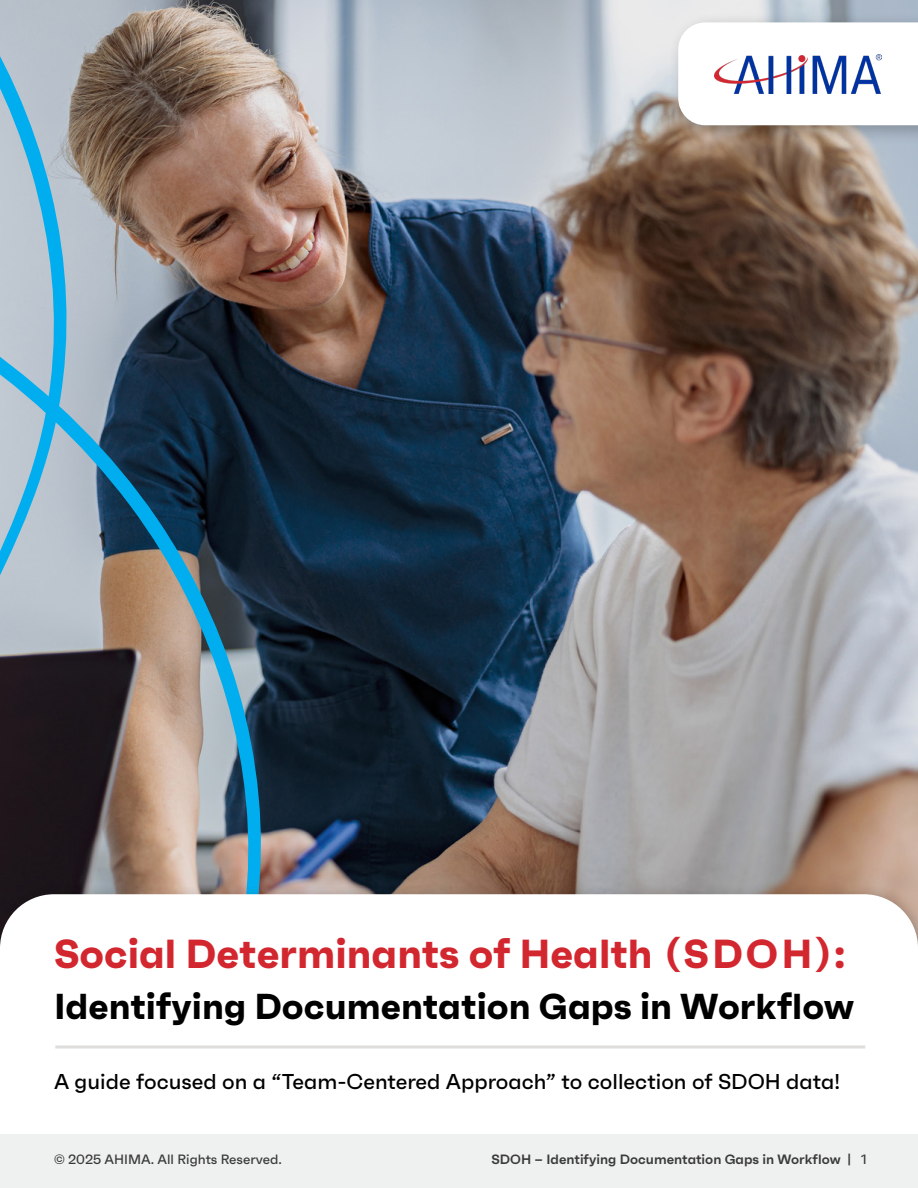
<style>
.page{position:relative;width:918px;height:1188px;background:#fff}
.page>*{position:absolute;margin:0;border:0;box-sizing:border-box;transform-origin:0 0}
.t1{font:700 40.5px "Faktum";color:#d32730}
.t2{font:700 36px "Faktum";color:#000}
.t3{font:500 21.45px "Faktum";color:#000}
.Paragraph_Style_1{font:600 13.5px "Faktum";color:#3a3a3a}
.Paragraph_Style_1-2{font:500 13.5px "Faktum";color:#3a3a3a}
</style>
<div class="page">
<img style="left:72px;top:0;width:846px;height:884px">
<svg style="left:0;top:296px;width:266px;height:588px;background:#545d64"></svg>
<div style="left:668px;top:12px;width:250px;height:133px;background:#000;opacity:.25"></div>
<svg style="left:678px;top:22px;width:240px;height:103px"></svg>
<img style="left:714px;top:54px;width:168px;height:40px">
<div style="left:0;top:884px;width:918px;height:270px;background:#000;opacity:.25"></div>
<svg style="left:0;top:894px;width:918px;height:240px"></svg>
<div style="left:0;top:1134px;width:918px;height:54px;background:#eff0f0"></div>
<hr style="left:55px;top:1046px;width:810px;height:2px;background:#dedddc">
<svg style="left:0;top:0;width:72px;height:661px;background:#9bbed0"></svg>
<p class="t1" style="left:54px;top:928px;width:793px">Social Determinants of Health (SDOH):</p>
<p class="t2" style="left:54px;top:983px;width:802px">Identifying Documentation Gaps in Workflow</p>
<p class="t3" style="left:54px;top:1069px;width:788px">A guide focused on a “Team-Centered Approach” to collection of SDOH data!</p>
<p class="Paragraph_Style_1-2" style="left:54px;top:1151px;width:229px">© 2025 AHIMA. All Rights Reserved.</p>
<p class="Paragraph_Style_1" style="left:492px;top:1151px;width:361px">SDOH – Identifying Documentation Gaps in Workflow |</p>
<p class="Paragraph_Style_1-2" style="left:861px;top:1151px;width:7px">1</p>
</div>
